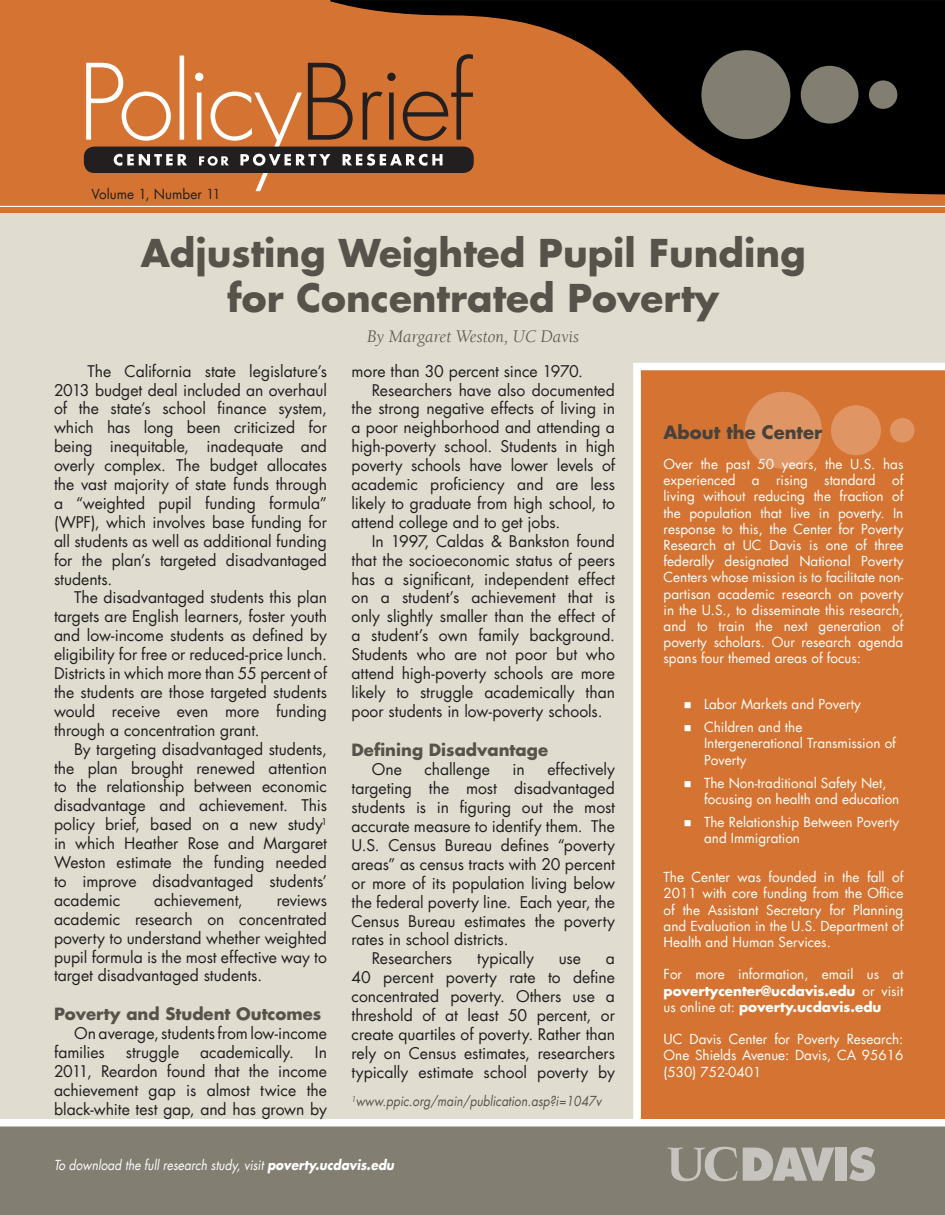
<style>
.page{position:relative;width:945px;height:1215px;background:#fff}
.page>*{position:absolute;margin:0;border:0;box-sizing:border-box;transform-origin:0 0}
.t1{font:700 37.5px "Futura UC Davis";color:#57534a}
.t2{font:italic 18px "Berkeley UC Davis";color:#57534a}
.subhead{font:700 18px "Futura UC Davis";color:#47433c}
.body_text__no_indent{font:700 16.5px "Futura UC Davis";color:#57534a}
.body_text__no_indent-2{font:15.75px/18.9px "Futura UC Davis";color:#231f20;text-align:justify}
.sidebar_futura_text{font:13.5px/16.2px "Futura UC Davis";color:#fff;text-align:justify}
.sidebar_futura_text-2{font:italic 13.5px "Futura UC Davis";color:#fff;scale:.89 1}
.sidebar_futura_text-3{font:italic 13.5px "Futura UC Davis";color:#57534a;scale:.89 1}
.body_text__no_indent-3{font:13.5px "Futura UC Davis";color:#231f20}
.s1{font-weight:700}
</style>
<div class="page">
<div style="left:0;top:213px;width:945px;height:906px;background:#e0ddd0"></div>
<div style="left:0;top:1px;width:945px;height:212px;background:#d57432"></div>
<svg style="left:86px;top:55px;width:243px;height:136px"></svg>
<div style="left:0;top:1124px;width:945px;height:91px;background:#837e72"></div>
<svg style="left:849px;top:1147px;width:26px;height:34px"></svg>
<div style="left:836px;top:1148px;width:11px;height:33px;background:#c7c4bf"></div>
<svg style="left:667px;top:1146px;width:167px;height:36px"></svg>
<div style="left:0;top:1119px;width:945px;height:8px;background:#fff"></div>
<hr style="left:0;top:206px;width:945px;height:1px;background:#fff">
<svg style="left:329px;top:0;width:616px;height:195px"></svg>
<div style="left:701px;top:50px;width:89px;height:89px;background:#837e72;border-radius:50%"></div>
<div style="left:801px;top:66px;width:58px;height:58px;background:#837e72;border-radius:50%"></div>
<div style="left:869px;top:80px;width:28px;height:29px;background:#837e72;border-radius:50%"></div>
<div style="left:642px;top:364px;width:303px;height:755px;background:#d57432"></div>
<div style="left:745px;top:392px;width:77px;height:77px;background:#df9664;border-radius:50%"></div>
<div style="left:831px;top:405px;width:50px;height:50px;background:#df9664;border-radius:50%"></div>
<div style="left:890px;top:418px;width:25px;height:25px;background:#df9664;border-radius:50%"></div>
<div style="left:633px;top:363px;width:312px;height:7px;background:#fff"></div>
<div style="left:633px;top:367px;width:8px;height:752px;background:#fff"></div>
<p class="body_text__no_indent-3" style="left:91px;top:185px;width:131px">Volume 1, Number 11</p>
<p class="t1" style="left:141px;top:228px;width:667px">Adjusting Weighted Pupil Funding</p>
<p class="t1" style="left:227px;top:273px;width:493px">for Concentrated Poverty</p>
<p class="t2" style="left:367px;top:326px;width:214px">By Margaret Weston, UC Davis</p>
<p class="body_text__no_indent-2" style="left:54px;top:362px;width:275px;text-indent:33px">The California state legislature’s 2013 budget deal included an overhaul of the state’s school finance system, which has long been criticized for being inequitable, inadequate and overly complex. The budget allocates the vast majority of state funds through a “weighted pupil funding formula” (WPF), which involves base funding for all students as well as additional funding for the plan’s targeted disadvantaged students.</p>
<p class="body_text__no_indent-2" style="left:54px;top:588px;width:275px;text-indent:20px">The disadvantaged students this plan targets are English learners, foster youth and low-income students as defined by eligibility for free or reduced-price lunch.<br>Districts in which more than 55 percent of the students are those targeted students would receive even more funding through a concentration grant.</p>
<p class="body_text__no_indent-2" style="left:54px;top:740px;width:275px;text-indent:20px">By targeting disadvantaged students, the plan brought renewed attention to the relationship between economic disadvantage and achievement. This policy brief, based on a new study<sup>1 </sup>in which Heather Rose and Margaret Weston estimate the funding needed to improve disadvantaged students’ academic</p>
<p class="body_text__no_indent-2" style="left:352px;top:362px;width:233px">more than 30 percent since 1970.</p>
<p class="body_text__no_indent-2" style="left:352px;top:380px;width:265px;text-indent:20px">Researchers have also documented the strong negative effects of living in a poor neighborhood and attending a high-poverty school. Students in high poverty schools have lower levels of academic proficiency and are less likely to graduate from high school, to attend college and to get jobs.</p>
<p class="body_text__no_indent-2" style="left:352px;top:532px;width:265px;text-indent:20px">In 1997, Caldas &amp; Bankston found that the socioeconomic status of peers has a significant, independent effect on a student’s achievement that is only slightly smaller than the effect of a student’s own family background.<br>Students who are not poor but who attend high-poverty schools are more likely to struggle academically than poor students in low-poverty schools.</p>
<p class="body_text__no_indent" style="left:352px;top:739px;width:198px">Defining Disadvantage</p>
<p class="body_text__no_indent-2" style="left:372px;top:760px;width:32px">One</p>
<p class="body_text__no_indent-2" style="left:424px;top:760px;width:67px">challenge</p>
<p class="body_text__no_indent-2" style="left:513px;top:760px;width:14px">in</p>
<p class="subhead" style="left:664px;top:421px;width:160px">About the Center</p>
<p class="sidebar_futura_text" style="left:664px;top:456px;width:241px">Over the past 50 years, the U.S. has experienced a rising standard of living without reducing the fraction of the population that live in poverty. In response to this, the Center for Poverty Research at UC Davis is one of three federally designated National Poverty Centers whose mission is to facilitate non&shy;partisan academic research on poverty in the U.S., to disseminate this research, and to train the next generation of poverty scholars. Our research agenda spans four themed areas of focus:</p>
<p class="sidebar_futura_text" style="left:684px;top:696px;width:178px">■ Labor Markets and Poverty</p>
<p class="sidebar_futura_text" style="left:704px;top:719px;width:193px;text-align:left;text-indent:-20px">■ Children and the<br>Intergenerational Transmission of<br>Poverty</p>
<p class="sidebar_futura_text" style="left:704px;top:775px;width:197px;text-indent:-20px">■ The Non-traditional Safety Net, focusing on health and education</p>
<p class="sidebar_futura_text" style="left:704px;top:814px;width:197px;text-indent:-20px">■ The Relationship Between Poverty and Immigration</p>
<p class="sidebar_futura_text" style="left:664px;top:869px;width:241px">The Center was founded in the fall of 2011 with core funding from the Office of the Assistant Secretary for Planning and Evaluation in the U.S. Department of Health and Human Services.</p>
<p class="sidebar_futura_text" style="left:664px;top:966px;width:241px">For more information, email us at <span class="s1">povertycenter@ucdavis.edu</span> or visit us online at: <span class="s1">poverty.ucdavis.edu</span></p>
<p class="sidebar_futura_text" style="left:664px;top:1031px;width:241px">UC Davis Center for Poverty Research:<br>One Shields Avenue: Davis, CA 95616 (530) 752-0401</p>
<p class="body_text__no_indent-2" style="left:352px;top:760px;width:265px;text-indent:196px">effectively targeting the most disadvantaged students is in figuring out the most accurate measure to identify them. The U.S. Census Bureau defines “poverty areas” as census tracts with 20 percent or more of its population living below the federal poverty line. Each year, the Census Bureau estimates the poverty rates in school districts.</p>
<p class="body_text__no_indent-2" style="left:372px;top:949px;width:82px">Researchers</p>
<p class="body_text__no_indent-2" style="left:477px;top:949px;width:58px">typically</p>
<p class="body_text__no_indent-2" style="left:559px;top:949px;width:24px">use</p>
<p class="body_text__no_indent-2" style="left:154px;top:891px;width:90px">achievement,</p>
<p class="body_text__no_indent-2" style="left:54px;top:891px;width:275px;text-indent:223px">reviews academic research on concentrated poverty to understand whether weighted pupil formula is the most effective way to target disadvantaged students.</p>
<p class="body_text__no_indent" style="left:54px;top:1003px;width:269px">Poverty and Student Outcomes</p>
<p class="body_text__no_indent-2" style="left:54px;top:1024px;width:275px;text-indent:20px">On average, students from low-income families</p>
<p class="body_text__no_indent-2" style="left:352px;top:949px;width:265px;text-indent:254px">a 40 percent poverty rate to define concentrated poverty. Others use a threshold of at least 50 percent, or create quartiles of poverty. Rather than rely on Census estimates, researchers typically estimate school poverty by</p>
<p class="sidebar_futura_text-3" style="left:352px;top:1093px;width:282px"><sup>1</sup>www.ppic.org/main/publication.asp?i=1047v</p>
<p class="body_text__no_indent-2" style="left:126px;top:1043px;width:55px">struggle</p>
<p class="body_text__no_indent-2" style="left:200px;top:1043px;width:95px">academically.</p>
<p class="body_text__no_indent-2" style="left:54px;top:1043px;width:275px;text-indent:261px">In 2011, Reardon found that the income achievement gap is almost twice the black-white test gap, and has grown by</p>
<p class="sidebar_futura_text-2" style="left:54px;top:1157px;width:384px">To download the full research study, visit <span class="s1">poverty.ucdavis.edu</span></p>
</div>
